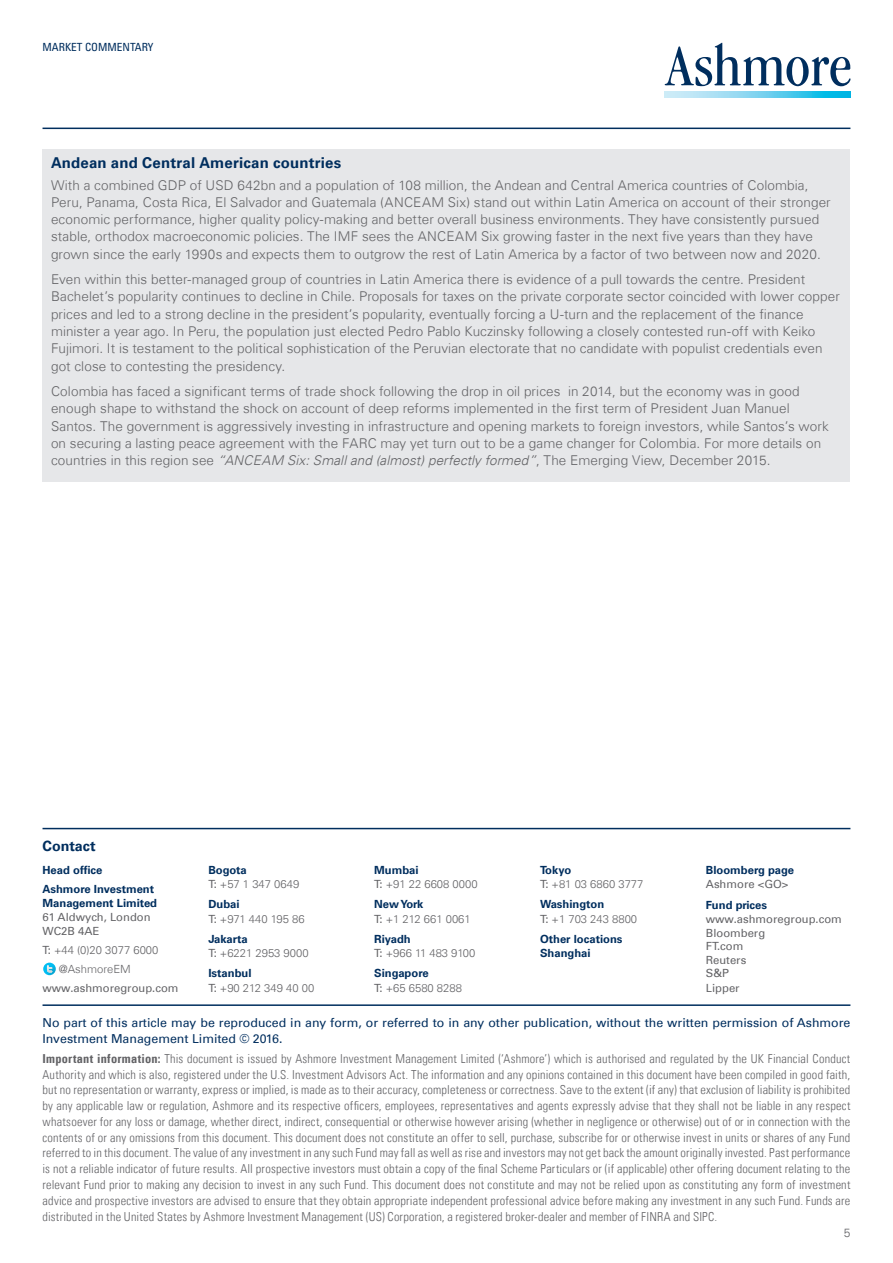
<style>
.page{position:relative;width:893px;height:1263px;background:#fff}
.page>*{position:absolute;margin:0;border:0;box-sizing:border-box;transform-origin:0 0}
.t1{font:700 15px "Univers Com 65";letter-spacing:.015em;color:#002e5e}
.t2{font:700 14.25px "Univers Com 65";color:#002e5e}
.t3{font:300 13.5px/17.2px "Univers Com 45";letter-spacing:.005em;color:#636366}
.t4{font:12.3px/15.8px "Univers Com 47 Light Cond";letter-spacing:.015em;color:#636366;text-align:justify}
.t5{font:12.3px/15.8px "Univers Com 55 Roman";color:#002e5e}
.t6{font:300 12px "Univers Com 45";color:#636366}
.t7{font:300 11.25px/18.8px "Univers Com 45";color:#636366}
.t8{font:700 11.25px/18.8px "Univers Com 65";color:#002e5e}
.t9{font:11.25px/13.6px "Univers Com 55 Roman";color:#636366}
.t10{font:condensed 11.25px "Univers Com 57";color:#002e5e}
.s1{font-style:italic}
.s2{font-family:"Univers Com 55 Roman";font-weight:400}
.s3{font-family:"Univers Com 67 Bold Cond"}
</style>
<div class="page">
<hr style="left:43px;top:1004px;width:807px;height:2px;background:#002e5e">
<hr style="left:43px;top:828px;width:807px;height:1px;background:#002e5e">
<svg style="left:43px;top:963px;width:13px;height:12px"></svg>
<svg style="left:665px;top:43px;width:185px;height:43px"></svg>
<svg style="left:665px;top:92px;width:185px;height:6px"></svg>
<hr style="left:43px;top:128px;width:807px;height:1px;background:#002e5e">
<div style="left:43px;top:149px;width:807px;height:332px;background:#e6e7e9"></div>
<p class="t10" style="left:43px;top:40px;width:113px">MARKET COMMENTARY</p>
<p class="t1" style="left:51px;top:154px;width:292px">Andean and Central American countries</p>
<p class="t3" style="left:51px;top:176px;width:781px">With a combined GDP of USD 642bn and a population of 108 million, the Andean and Central America countries of Colombia, Peru, Panama, Costa Rica, El Salvador and Guatemala (ANCEAM Six) stand out within Latin America on account of their stronger economic performance, higher quality policy-making and better overall business environments. They have consistently pursued stable, orthodox macroeconomic policies. The IMF sees the ANCEAM Six growing faster in the next five years than they have grown since the early 1990s and expects them to outgrow the rest of Latin America by a factor of two between now and 2020.</p>
<p class="t3" style="left:51px;top:271px;width:790px">Even within this better-managed group of countries in Latin America there is evidence of a pull towards the centre. President Bachelet’s popularity continues to decline in Chile. Proposals for taxes on the private corporate sector coincided with lower copper prices and led to a strong decline in the president’s popularity, eventually forcing a U-turn and the replacement of the finance minister a year ago. In Peru, the population just elected Pedro Pablo Kuczinsky following a closely contested run-off with Keiko Fujimori. It is testament to the political sophistication of the Peruvian electorate that no candidate with populist credentials even got close to contesting the presidency.</p>
<p class="t3" style="left:51px;top:383px;width:779px">Colombia has faced a significant terms of trade shock following the drop in oil prices in 2014, but the economy was in good enough shape to withstand the shock on account of deep reforms implemented in the first term of President Juan Manuel Santos. The government is aggressively investing in infrastructure and opening markets to foreign investors, while Santos’s work on securing a lasting peace agreement with the FARC may yet turn out to be a game changer for Colombia. For more details on countries in this region see <span class="s1">“ANCEAM Six: Small and (almost) perfectly formed”</span>, The Emerging View, December 2015.</p>
<p class="t2" style="left:43px;top:837px;width:55px">Contact</p>
<p class="t8" style="left:43px;top:860px;width:113px">Head office<br>Ashmore Investment</p>
<p class="t8" style="left:43px;top:893px;width:116px">Management Limited</p>
<p class="t9" style="left:43px;top:910px;width:110px;line-height:14.2px">61 Aldwych, London<br>WC2B 4AE</p>
<p class="t7" style="left:59px;top:941px;width:101px;text-indent:-16px"><span class="s2">T:</span> +44 (0)20 3077 6000 @AshmoreEM</p>
<p class="t9" style="left:43px;top:981px;width:138px">www.ashmoregroup.com</p>
<p class="t8" style="left:208px;top:860px;width:40px">Bogota</p>
<p class="t7" style="left:208px;top:875px;width:92px"><span class="s2">T:</span> +57 1 347 0649</p>
<p class="t8" style="left:208px;top:895px;width:33px">Dubai</p>
<p class="t7" style="left:208px;top:909px;width:98px"><span class="s2">T:</span> +971 440 195 86</p>
<p class="t8" style="left:208px;top:929px;width:41px">Jakarta</p>
<p class="t7" style="left:208px;top:944px;width:102px"><span class="s2">T:</span> +6221 2953 9000</p>
<p class="t8" style="left:208px;top:964px;width:45px">Istanbul</p>
<p class="t7" style="left:208px;top:978px;width:107px"><span class="s2">T:</span> +90 212 349 40 00</p>
<p class="t8" style="left:374px;top:860px;width:46px">Mumbai</p>
<p class="t7" style="left:374px;top:875px;width:105px"><span class="s2">T:</span> +91 22 6608 0000</p>
<p class="t8" style="left:374px;top:895px;width:51px">New York</p>
<p class="t7" style="left:374px;top:909px;width:98px"><span class="s2">T:</span> +1 212 661 0061</p>
<p class="t8" style="left:374px;top:929px;width:38px">Riyadh</p>
<p class="t7" style="left:374px;top:944px;width:103px"><span class="s2">T:</span> +966 11 483 9100</p>
<p class="t8" style="left:374px;top:964px;width:56px">Singapore</p>
<p class="t7" style="left:374px;top:978px;width:89px"><span class="s2">T:</span> +65 6580 8288</p>
<p class="t8" style="left:540px;top:860px;width:33px">Tokyo</p>
<p class="t7" style="left:540px;top:875px;width:105px"><span class="s2">T:</span> +81 03 6860 3777</p>
<p class="t8" style="left:540px;top:895px;width:66px">Washington</p>
<p class="t7" style="left:540px;top:909px;width:99px"><span class="s2">T:</span> +1 703 243 8800</p>
<p class="t8" style="left:540px;top:932px;width:84px;line-height:14.2px">Other locations<br>Shanghai</p>
<p class="t8" style="left:706px;top:860px;width:90px">Bloomberg page</p>
<p class="t9" style="left:706px;top:877px;width:84px">Ashmore &lt;GO&gt;</p>
<p class="t8" style="left:706px;top:896px;width:63px">Fund prices</p>
<p class="t9" style="left:706px;top:912px;width:138px">www.ashmoregroup.com<br>Bloomberg<br>FT.com<br>Reuters<br>S&amp;P<br>Lipper</p>
<p class="t5" style="left:43px;top:1015px;width:809px">No part of this article may be reproduced in any form, or referred to in any other publication, without the written permission of Ashmore<br>Investment Management Limited © 2016.</p>
<p class="t4" style="left:43px;top:1051px;width:809px"><span class="s3">Important information:</span> This document is issued by Ashmore Investment Management Limited (‘Ashmore’) which is authorised and regulated by the UK Financial Conduct Authority and which is also, registered under the U.S. Investment Advisors Act. The information and any opinions contained in this document have been compiled in good faith, but no representation or warranty, express or implied, is made as to their accuracy, completeness or correctness. Save to the extent (if any) that exclusion of liability is prohibited by any applicable law or regulation, Ashmore and its respective officers, employees, representatives and agents expressly advise that they shall not be liable in any respect whatsoever for any loss or damage, whether direct, indirect, consequential or otherwise however arising (whether in negligence or otherwise) out of or in connection with the contents of or any omissions from this document. This document does not constitute an offer to sell, purchase, subscribe for or otherwise invest in units or shares of any Fund referred to in this document. The value of any investment in any such Fund may fall as well as rise and investors may not get back the amount originally invested. Past performance is not a reliable indicator of future results. All prospective investors must obtain a copy of the final Scheme Particulars or (if applicable) other offering document relating to the relevant Fund prior to making any decision to invest in any such Fund. This document does not constitute and may not be relied upon as constituting any form of investment advice and prospective investors are advised to ensure that they obtain appropriate independent professional advice before making any investment in any such Fund. Funds are distributed in the United States by Ashmore Investment Management (US) Corporation, a registered broker-dealer and member of FINRA and SIPC.</p>
<p class="t6" style="left:844px;top:1226px;width:8px">5</p>
</div>
